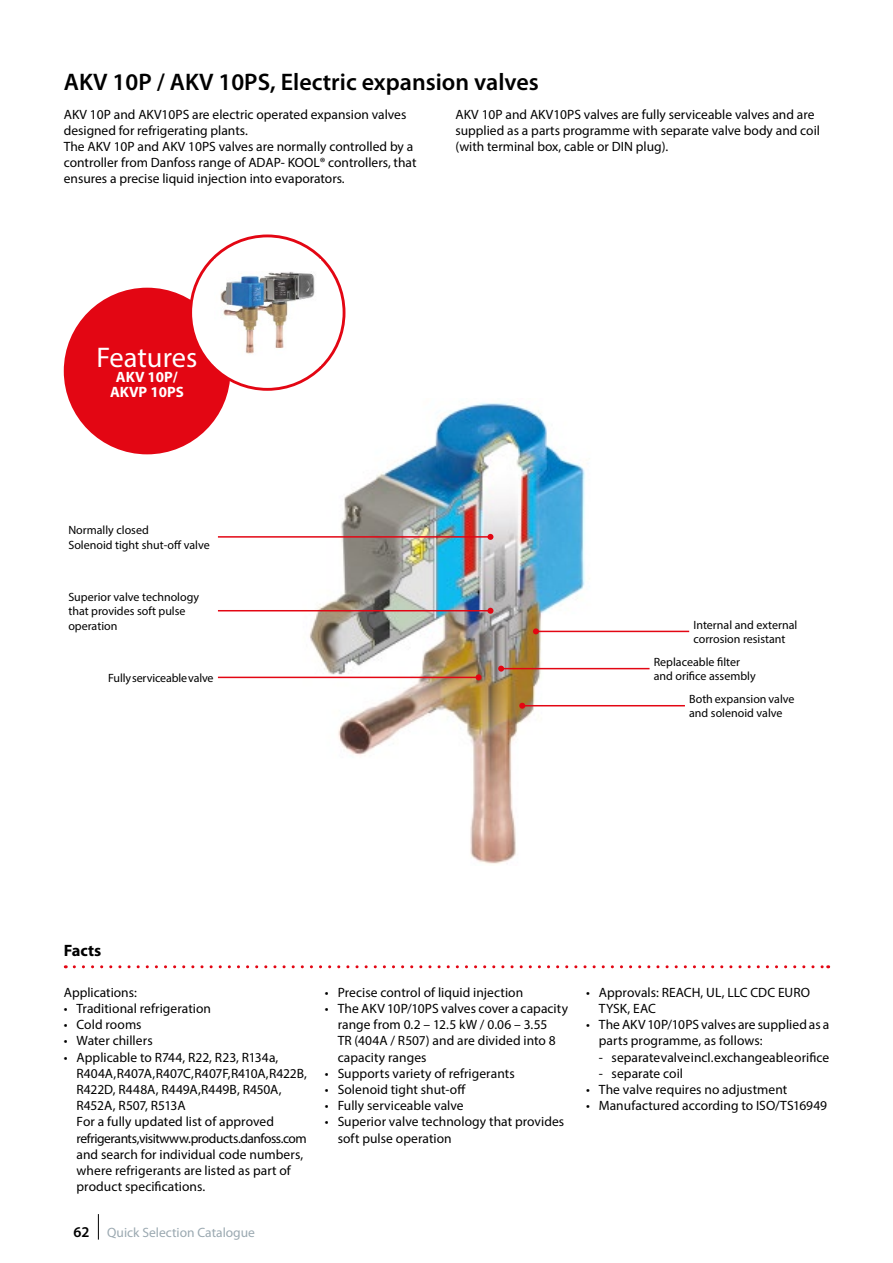
<style>
.page{position:relative;width:893px;height:1263px;background:#fff}
.page>*{position:absolute;margin:0;border:0;box-sizing:border-box;transform-origin:0 0}
.t1{font:28.5px "Myriad Pro";color:#fff}
.t2{font:600 24px "Myriad Pro";color:#000}
.t3{font:700 16.5px "Myriad Pro";color:#000}
.t4{font:700 15px/15px "Myriad Pro";color:#fff;text-align:center}
.t5{font:13.5px/16.2px "Myriad Pro";color:#000}
.t6{font:13.5px "Myriad Pro";color:#9ba9b1}
.t7{font:12px/14.4px "Myriad Pro";color:#000}
.s1{font-weight:600;font-size:15px;color:#000}
</style>
<div class="page">
<div style="left:64px;top:288px;width:166px;height:166px;background:#e30613;border-radius:50%"></div>
<div style="left:191px;top:236px;width:153px;height:153px;background:#fff;border-radius:50%"></div>
<div style="left:189px;top:234px;width:156px;height:157px;border:3px solid #e30613;border-radius:50%"></div>
<img style="left:220px;top:271px;width:95px;height:83px">
<img style="left:255px;top:402px;width:383px;height:462px">
<svg style="left:98px;top:1214px;width:1px;height:25px"></svg>
<svg style="left:74px;top:965px;width:755px;height:3px"></svg>
<hr style="left:218px;top:536px;width:272px;height:2px;background:#e30613">
<svg style="left:487px;top:534px;width:6px;height:6px"></svg>
<hr style="left:218px;top:610px;width:272px;height:1px;background:#e30613">
<svg style="left:487px;top:608px;width:6px;height:6px"></svg>
<hr style="left:218px;top:677px;width:261px;height:1px;background:#e30613">
<svg style="left:476px;top:674px;width:6px;height:6px"></svg>
<hr style="left:522px;top:705px;width:163px;height:1px;background:#e30613">
<svg style="left:519px;top:703px;width:6px;height:6px"></svg>
<hr style="left:501px;top:668px;width:148px;height:1px;background:#e30613">
<svg style="left:498px;top:666px;width:6px;height:6px"></svg>
<hr style="left:536px;top:631px;width:153px;height:1px;background:#e30613">
<svg style="left:533px;top:628px;width:6px;height:6px"></svg>
<h2 class="t2" style="left:64px;top:67px;width:476px">AKV 10P / AKV 10PS, Electric expansion valves</h2>
<p class="t5" style="left:64px;top:106px;width:354px">AKV 10P and AKV10PS are electric operated expansion valves designed for refrigerating plants.<br>The AKV 10P and AKV 10PS valves are normally controlled by a controller from Danfoss range of ADAP- KOOL® controllers, that ensures a precise liquid injection into evaporators.</p>
<p class="t5" style="left:455px;top:106px;width:366px">AKV 10P and AKV10PS valves are fully serviceable valves and are supplied as a parts programme with separate valve body and coil (with terminal box, cable or DIN plug).</p>
<h1 class="t1" style="left:97px;top:340px;width:102px">Features</h1>
<p class="t4" style="left:110px;top:369px;width:75px">AKV 10P/<br>AKVP 10PS</p>
<p class="t7" style="left:68px;top:523px;width:143px">Normally closed<br>Solenoid tight shut-off valve</p>
<p class="t7" style="left:68px;top:589px;width:132px">Superior valve technology that provides soft pulse operation</p>
<p class="t7" style="left:108px;top:670px;width:107px">Fully serviceable valve</p>
<p class="t7" style="left:693px;top:617px;width:105px">Internal and external corrosion resistant</p>
<p class="t7" style="left:654px;top:654px;width:103px">Replaceable filter and orifice assembly</p>
<p class="t7" style="left:689px;top:692px;width:107px">Both expansion valve and solenoid valve</p>
<p class="t3" style="left:64px;top:940px;width:39px">Facts</p>
<p class="t5" style="left:64px;top:984px;width:75px">Applications:</p>
<p class="t5" style="left:64px;top:1000px;width:149px">• Traditional refrigeration</p>
<p class="t5" style="left:64px;top:1016px;width:79px">• Cold rooms</p>
<p class="t5" style="left:64px;top:1032px;width:90px">• Water chillers</p>
<p class="t5" style="left:77px;top:1049px;width:232px;text-indent:-13px">• Applicable to R744, R22, R23, R134a, R404A, R407A, R407C, R407F, R410A, R422B, R422D, R448A, R449A,R449B, R450A, R452A, R507, R513A<br>For a fully updated list of approved refrigerants, visit www.products.danfoss.com and search for individual code numbers, where refrigerants are listed as part of product specifications.</p>
<p class="t6" style="left:73px;top:1224px;width:183px"><span class="s1">62</span> Quick Selection Catalogue</p>
<p class="t5" style="left:325px;top:984px;width:200px">• Precise control of liquid injection</p>
<p class="t5" style="left:338px;top:1000px;width:232px;text-indent:-13px">• The AKV 10P/10PS valves cover a capacity range from 0.2 – 12.5 kW / 0.06 – 3.55<br>TR (404A / R507) and are divided into 8 capacity ranges</p>
<p class="t5" style="left:325px;top:1065px;width:191px">• Supports variety of refrigerants</p>
<p class="t5" style="left:325px;top:1081px;width:142px">• Solenoid tight shut-off</p>
<p class="t5" style="left:325px;top:1097px;width:140px">• Fully serviceable valve</p>
<p class="t5" style="left:338px;top:1113px;width:228px;text-indent:-13px">• Superior valve technology that provides soft pulse operation</p>
<p class="t5" style="left:599px;top:984px;width:213px;text-indent:-13px">• Approvals: REACH, UL, LLC CDC EURO<br>TYSK, EAC</p>
<p class="t5" style="left:599px;top:1016px;width:232px;text-indent:-13px">• The AKV 10P/10PS valves are supplied as a parts programme, as follows:</p>
<p class="t5" style="left:599px;top:1049px;width:232px">- separate valve incl. exchangeable orifice</p>
<p class="t5" style="left:599px;top:1065px;width:86px">- separate coil</p>
<p class="t5" style="left:586px;top:1081px;width:203px">• The valve requires no adjustment</p>
<p class="t5" style="left:586px;top:1097px;width:242px">• Manufactured according to ISO/TS16949</p>
</div>
